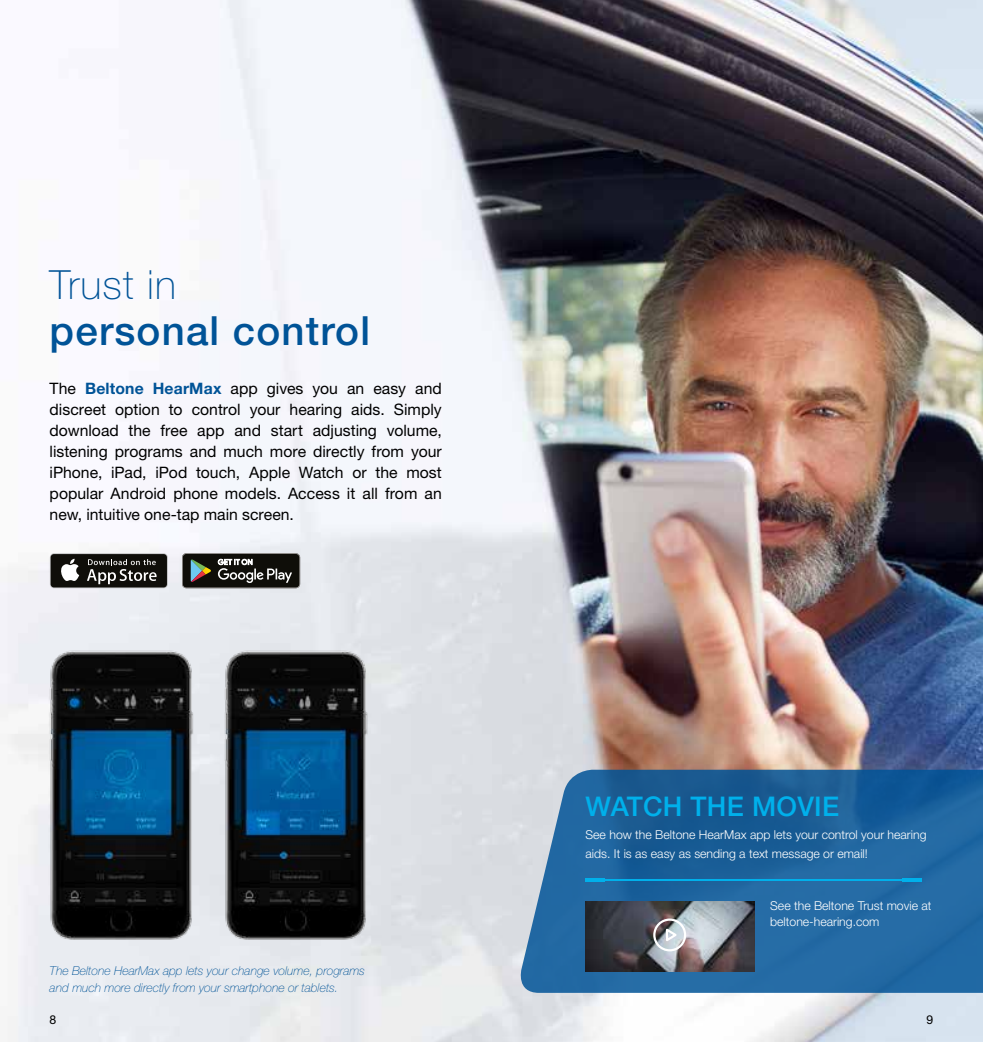
<style>
.page{position:relative;width:983px;height:1042px;background:#fff}
.page>*{position:absolute;margin:0;border:0;box-sizing:border-box;transform-origin:0 0}
.t1{font:500 40.25px "Helvetica Neue LT Pro";letter-spacing:.03em;color:#005397}
.t2{font:100 40.25px "Helvetica Neue LT Pro";letter-spacing:.03em;color:#005397}
.t3{font:500 27.12px "Helvetica Neue LT Pro";letter-spacing:.01em;color:#00b0eb}
.t4{font:15.75px/21px "Helvetica Neue LT Pro";color:#000;text-align:justify}
.t5{font:300 12.25px/19.2px "Helvetica Neue LT Pro";color:#fff}
.t6{font:italic 100 12.25px/17.5px "Helvetica Neue LT Pro";color:#005397}
.t7{font:12.25px "Helvetica Neue LT Pro";color:#000}
.s1{font-weight:700;color:#005397}
</style>
<div class="page">
<img style="left:0;top:0;width:982px;height:1042px">
<svg style="left:515px;top:770px;width:467px;height:223px;background:#2b6ca2"></svg>
<hr style="left:594px;top:879px;width:324px;height:2px;background:#00b0eb">
<hr style="left:585px;top:878px;width:19px;height:4px;background:#00b0eb">
<hr style="left:901px;top:878px;width:20px;height:4px;background:#00b0eb">
<img style="left:585px;top:901px;width:169px;height:70px">
<svg style="left:663px;top:927px;width:16px;height:17px"></svg>
<div style="left:653px;top:918px;width:33px;height:33px;border:2px solid #fff;border-radius:50%"></div>
<img style="left:27px;top:630px;width:174px;height:327px">
<img style="left:201px;top:630px;width:183px;height:327px">
<svg style="left:50px;top:553px;width:118px;height:35px"></svg>
<div style="left:51px;top:554px;width:116px;height:33px;background:#0f0e09;border-radius:3px"></div>
<svg style="left:61px;top:559px;width:18px;height:22px"></svg>
<svg style="left:87px;top:559px;width:69px;height:25px"></svg>
<svg style="left:182px;top:553px;width:118px;height:35px;background:#393a34"></svg>
<h1 class="t2" style="left:50px;top:262px;width:128px">Trust in</h1>
<h1 class="t1" style="left:50px;top:306px;width:322px">personal control</h1>
<p class="t4" style="left:50px;top:378px;width:393px">The <span class="s1">Beltone HearMax</span> app gives you an easy and discreet option to control your hearing aids. Simply download the free app and start adjusting volume, listening programs and much more directly from your iPhone, iPad, iPod touch, Apple Watch or the most popular Android phone models. Access it all from an new, intuitive one-tap main screen.</p>
<p class="t6" style="left:50px;top:962px;width:317px">The Beltone HearMax app lets your change volume, programs and much more directly from your smartphone or tablets.</p>
<h2 class="t3" style="left:585px;top:790px;width:255px">WATCH THE MOVIE</h2>
<p class="t5" style="left:585px;top:824px;width:342px">See how the Beltone HearMax app lets your control your hearing aids. It is as easy as sending a text message or email!</p>
<p class="t5" style="left:770px;top:897px;width:163px;line-height:15.8px">See the Beltone Trust movie at beltone-hearing.com</p>
<p class="t7" style="left:50px;top:1012px;width:8px">8</p>
<p class="t7" style="left:926px;top:1012px;width:8px">9</p>
</div>
